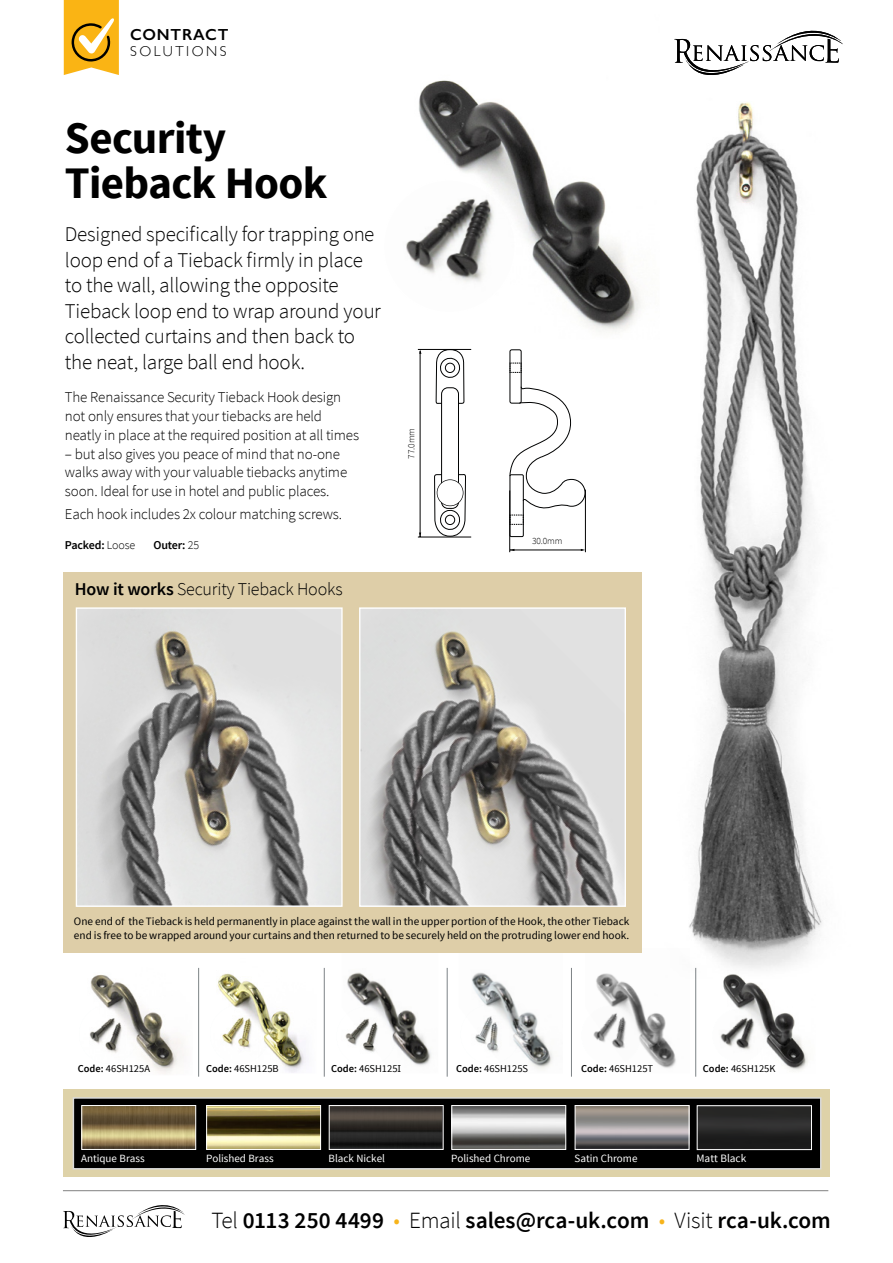
<style>
.page{position:relative;width:893px;height:1263px;background:#fff}
.page>*{position:absolute;margin:0;border:0;box-sizing:border-box;transform-origin:0 0}
.t1{font:700 45px/45px "Source Sans Pro";letter-spacing:-.015em;color:#000}
.t2{font:600 23.25px "Source Sans Pro";letter-spacing:-.005em;color:#000}
.t3{font:300 21px/25.5px "Source Sans Pro";letter-spacing:-.01em;color:#000}
.t4{font:300 18px "Source Sans Pro";letter-spacing:-.01em;color:#000}
.t5{font:600 16.05px "Gill Sans";letter-spacing:.05em;color:#000}
.t6{font:300 15px/18.8px "Source Sans Pro";letter-spacing:-.01em;color:#000}
.t7{font:300 14.4px "Gill Sans";letter-spacing:.17em;color:#000}
.t8{font:600 12px "Source Sans Pro";letter-spacing:-.01em;color:#000}
.t9{font:11.25px/13.5px "Source Sans Pro";color:#000}
.t10{font:11.25px "Source Sans Pro";color:#fff}
.t11{font:11.1px "Source Sans Pro";color:#fff}
.t12{font:10.5px "Source Sans Pro";color:#000}
.t13{font:300 9.45px "Source Sans Pro";letter-spacing:-.01em;color:#000}
.s1{font-weight:300}
.s2{font-weight:600}
.s3{font-weight:300;color:#f7b41b}
</style>
<div class="page">
<svg style="left:64px;top:0;width:55px;height:75px;background:#ebb231"></svg>
<img style="left:342px;top:952px;width:96px;height:114px">
<img style="left:459px;top:952px;width:104px;height:117px">
<img style="left:585px;top:952px;width:91px;height:116px">
<img style="left:723px;top:979px;width:85px;height:91px">
<img style="left:212px;top:952px;width:104px;height:121px">
<img style="left:90px;top:974px;width:94px;height:100px">
<hr style="left:198px;top:968px;width:1px;height:109px;background:#7d8386">
<hr style="left:324px;top:968px;width:1px;height:109px;background:#7d8386">
<hr style="left:447px;top:968px;width:1px;height:109px;background:#7d8386">
<img style="left:79px;top:1005px;width:59px;height:59px;border-radius:30px">
<div style="left:79px;top:1004px;width:59px;height:60px;border:1px solid #fff;border-radius:50%"></div>
<img style="left:210px;top:1005px;width:59px;height:59px;border-radius:30px">
<div style="left:210px;top:1004px;width:59px;height:60px;border:1px solid #fff;border-radius:50%"></div>
<img style="left:337px;top:1007px;width:59px;height:59px;border-radius:30px">
<div style="left:336px;top:1006px;width:60px;height:60px;border:1px solid #fff;border-radius:50%"></div>
<img style="left:461px;top:1005px;width:59px;height:59px;border-radius:30px">
<div style="left:460px;top:1004px;width:60px;height:60px;border:1px solid #fff;border-radius:50%"></div>
<img style="left:582px;top:1006px;width:59px;height:59px;border-radius:30px">
<div style="left:581px;top:1005px;width:60px;height:60px;border:1px solid #fff;border-radius:50%"></div>
<img style="left:713px;top:1009px;width:52px;height:53px;border-radius:26px">
<div style="left:712px;top:1008px;width:54px;height:54px;border:1px solid #fff;border-radius:50%"></div>
<hr style="left:571px;top:968px;width:1px;height:109px;background:#7d8386">
<hr style="left:695px;top:968px;width:1px;height:109px;background:#7d8386">
<div style="left:64px;top:572px;width:578px;height:380px;background:#decea8"></div>
<svg style="left:674px;top:30px;width:169px;height:45px"></svg>
<img style="left:78px;top:609px;width:263px;height:296px">
<div style="left:76px;top:607px;width:267px;height:300px;border:1px solid #fff"></div>
<svg style="left:435px;top:350px;width:30px;height:54px"></svg>
<div style="left:442px;top:388px;width:16px;height:120px;background:#fff;border-radius:6px"></div>
<div style="left:441px;top:387px;width:18px;height:122px;border:1px solid #010202;border-radius:6px"></div>
<div style="left:510px;top:474px;width:14px;height:63px;border:1px solid #010202"></div>
<div style="left:510px;top:349px;width:11px;height:54px;border:1px solid #010202;border-radius:2px"></div>
<svg style="left:434px;top:473px;width:32px;height:64px"></svg>
<svg style="left:510px;top:363px;width:12px;height:10px"></svg>
<svg style="left:509px;top:386px;width:77px;height:139px"></svg>
<hr style="left:509px;top:490px;width:1px;height:62px;background:#000">
<hr style="left:585px;top:490px;width:1px;height:62px;background:#000">
<hr style="left:510px;top:550px;width:72px;height:1px;background:#000">
<hr style="left:418px;top:537px;width:53px;height:1px;background:#000">
<hr style="left:418px;top:349px;width:53px;height:1px;background:#000">
<hr style="left:420px;top:351px;width:1px;height:186px;background:#000">
<img style="left:361px;top:609px;width:263px;height:296px">
<div style="left:359px;top:607px;width:267px;height:300px;border:1px solid #fff"></div>
<div style="left:64px;top:1089px;width:766px;height:88px;background:#ded2a8"></div>
<div style="left:73px;top:1098px;width:748px;height:71px;background:#000"></div>
<div style="left:73px;top:1097px;width:748px;height:72px;border:1px solid #dadada"></div>
<img style="left:208px;top:1107px;width:111px;height:41px">
<div style="left:206px;top:1105px;width:115px;height:45px;border:1px solid #fff"></div>
<img style="left:83px;top:1107px;width:111px;height:41px">
<div style="left:81px;top:1105px;width:115px;height:45px;border:1px solid #fff"></div>
<img style="left:453px;top:1107px;width:111px;height:41px">
<div style="left:451px;top:1105px;width:115px;height:45px;border:1px solid #fff"></div>
<img style="left:577px;top:1107px;width:110px;height:41px">
<div style="left:575px;top:1105px;width:114px;height:45px;border:1px solid #fff"></div>
<img style="left:331px;top:1107px;width:110px;height:41px">
<div style="left:329px;top:1105px;width:115px;height:45px;border:1px solid #fff"></div>
<img style="left:699px;top:1107px;width:111px;height:41px">
<div style="left:697px;top:1105px;width:115px;height:45px;border:1px solid #fff"></div>
<img style="left:649px;top:102px;width:173px;height:875px">
<svg style="left:63px;top:1205px;width:122px;height:32px"></svg>
<hr style="left:63px;top:1190px;width:765px;height:1px;background:#000">
<img style="left:419px;top:80px;width:240px;height:259px">
<img style="left:406px;top:180px;width:109px;height:133px">
<p class="t5" style="left:130px;top:25px;width:100px">CONTRACT</p>
<p class="t7" style="left:130px;top:40px;width:98px">SOLUTIONS</p>
<h1 class="t1" style="left:65px;top:117px;width:264px">Security<br>Tieback Hook</h1>
<h3 class="t3" style="left:65px;top:221px;width:317px">Designed specifically for trapping one loop end of a Tieback firmly in place to the wall, allowing the opposite Tieback loop end to wrap around your collected curtains and then back to the neat, large ball end hook.</h3>
<p class="t6" style="left:65px;top:388px;width:296px">The Renaissance Security Tieback Hook design not only ensures that your tiebacks are held neatly in place at the required position at all times</p>
<p class="t6" style="left:65px;top:444px;width:284px">– but also gives you peace of mind that no-one walks away with your valuable tiebacks anytime soon. Ideal for use in hotel and public places.</p>
<p class="t6" style="left:65px;top:505px;width:279px">Each hook includes 2x colour matching screws.</p>
<p class="t8" style="left:65px;top:537px;width:72px">Packed: <span class="s1">Loose</span></p>
<p class="t8" style="left:153px;top:537px;width:47px">Outer: <span class="s1">25</span></p>
<p class="t4" style="left:75px;top:578px;width:269px"><span class="s2">How it works</span> Security Tieback Hooks</p>
<p class="t13" style="left:406px;top:458px;width:32px;rotate:-90deg">77.0mm</p>
<p class="t13" style="left:532px;top:535px;width:32px">30.0mm</p>
<p class="t9" style="left:74px;top:915px;width:557px">One end of the Tieback is held permanently in place against the wall in the upper portion of the Hook, the other Tieback end is free to be wrapped around your curtains and then returned to be securely held on the protruding lower end hook.</p>
<p class="t12" style="left:78px;top:1062px;width:74px"><span class="s2">Code:</span> 46SH125A</p>
<p class="t12" style="left:206px;top:1062px;width:74px"><span class="s2">Code:</span> 46SH125B</p>
<p class="t12" style="left:331px;top:1062px;width:72px"><span class="s2">Code:</span> 46SH125I</p>
<p class="t12" style="left:456px;top:1062px;width:74px"><span class="s2">Code:</span> 46SH125S</p>
<p class="t12" style="left:581px;top:1062px;width:74px"><span class="s2">Code:</span> 46SH125T</p>
<p class="t12" style="left:703px;top:1062px;width:74px"><span class="s2">Code:</span> 46SH125K</p>
<p class="t11" style="left:81px;top:1151px;width:65px">Antique Brass</p>
<p class="t11" style="left:206px;top:1151px;width:69px">Polished Brass</p>
<p class="t11" style="left:329px;top:1151px;width:58px">Black Nickel</p>
<p class="t11" style="left:451px;top:1151px;width:81px">Polished Chrome</p>
<p class="t11" style="left:574px;top:1151px;width:65px">Satin Chrome</p>
<p class="t10" style="left:696px;top:1151px;width:51px">Matt Black</p>
<h2 class="t2" style="left:211px;top:1205px;width:621px"><span class="s1">Tel</span> 0113 250 4499 <span class="s3">•</span> <span class="s1">Email</span> sales@rca-uk.com <span class="s3">•</span> <span class="s1">Visit</span> rca-uk.com</h2>
</div>
